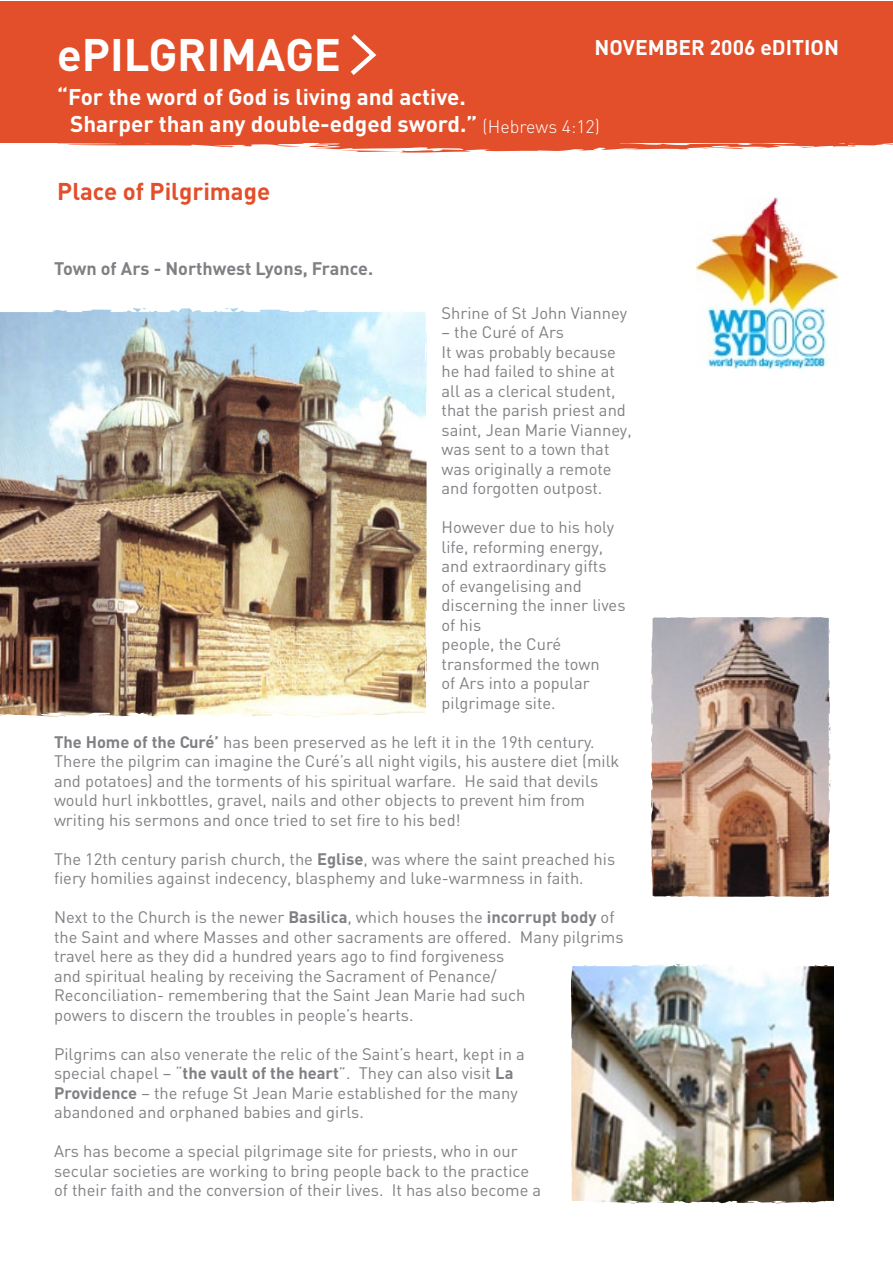
<style>
.page{position:relative;width:893px;height:1263px;background:#fff}
.page>*{position:absolute;margin:0;border:0;box-sizing:border-box;transform-origin:0 0}
.t1{font:700 45px "DIN";color:#fff}
.t2{font:700 24px "DIN";color:#e34f2a}
.t3{font:700 22.5px/27px "DIN";color:#fff;text-align:center}
.t4{font:700 21px "DIN";color:#fff}
.t5{font:700 18px "DIN";color:#817f84}
.t6{font:300 18px "DIN";color:#fff}
.t7{font:16.5px/19.5px "DIN";color:#817f84}
.s1{font-weight:700}
</style>
<div class="page">
<div style="left:1px;top:1px;width:892px;height:142px;background:#e34f2a"></div>
<svg style="left:0;top:131px;width:893px;height:22px"></svg>
<img style="left:696px;top:197px;width:143px;height:171px">
<img style="left:571px;top:963px;width:263px;height:241px">
<img style="left:650px;top:617px;width:181px;height:280px">
<svg style="left:350px;top:34px;width:27px;height:41px"></svg>
<img style="left:0;top:307px;width:427px;height:410px">
<h1 class="t1" style="left:57px;top:25px;width:285px">ePILGRIMAGE</h1>
<h3 class="t3" style="left:57px;top:83px;width:422px">“For the word of God is living and active.<br>Sharper than any double-edged sword.”</h3>
<p class="t4" style="left:595px;top:33px;width:246px">NOVEMBER 2006 eDITION</p>
<p class="t6" style="left:483px;top:114px;width:119px">(Hebrews 4:12)</p>
<h2 class="t2" style="left:57px;top:175px;width:214px">Place of Pilgrimage</h2>
<p class="t5" style="left:54px;top:257px;width:321px">Town of Ars - Northwest Lyons, France.</p>
<p class="t7" style="left:441px;top:302px;width:187px">Shrine of St John Vianney</p>
<p class="t7" style="left:441px;top:322px;width:192px">– the Curé of Ars<br>It was probably because he had failed to shine at all as a clerical student, that the parish priest and saint, Jean Marie Vianney, was sent to a town that was originally a remote and forgotten outpost.</p>
<p class="t7" style="left:441px;top:517px;width:186px">However due to his holy life, reforming energy, and extraordinary gifts<br>of evangelising and discerning the inner lives of his<br>people, the Curé transformed the town<br>of Ars into a popular pilgrimage site.</p>
<p class="t7" style="left:54px;top:731px;width:567px"><span class="s1">The Home of the Curé’</span> has been preserved as he left it in the 19th century.<br>There the pilgrim can imagine the Curé’s all night vigils, his austere diet (milk and potatoes) and the torments of his spiritual warfare. He said that devils would hurl inkbottles, gravel, nails and other objects to prevent him from writing his sermons and once tried to set fire to his bed!</p>
<p class="t7" style="left:54px;top:848px;width:563px">The 12th century parish church, the <span class="s1">Eglise</span>, was where the saint preached his fiery homilies against indecency, blasphemy and luke-warmness in faith.</p>
<p class="t7" style="left:54px;top:907px;width:571px">Next to the Church is the newer <span class="s1">Basilica</span>, which houses the <span class="s1">incorrupt body</span> of the Saint and where Masses and other sacraments are offered. Many pilgrims travel here as they did a hundred years ago to find forgiveness<br>and spiritual healing by receiving the Sacrament of Penance/<br>Reconciliation- remembering that the Saint Jean Marie had such<br>powers to discern the troubles in people’s hearts.</p>
<p class="t7" style="left:54px;top:1043px;width:472px">Pilgrims can also venerate the relic of the Saint’s heart, kept in a special chapel – “<span class="s1">the vault of the heart</span>”. They can also visit <span class="s1">La Providence</span> – the refuge St Jean Marie established for the many abandoned and orphaned babies and girls.</p>
<p class="t7" style="left:54px;top:1141px;width:489px">Ars has become a special pilgrimage site for priests, who in our secular societies are working to bring people back to the practice of their faith and the conversion of their lives. It has also become a</p>
</div>
